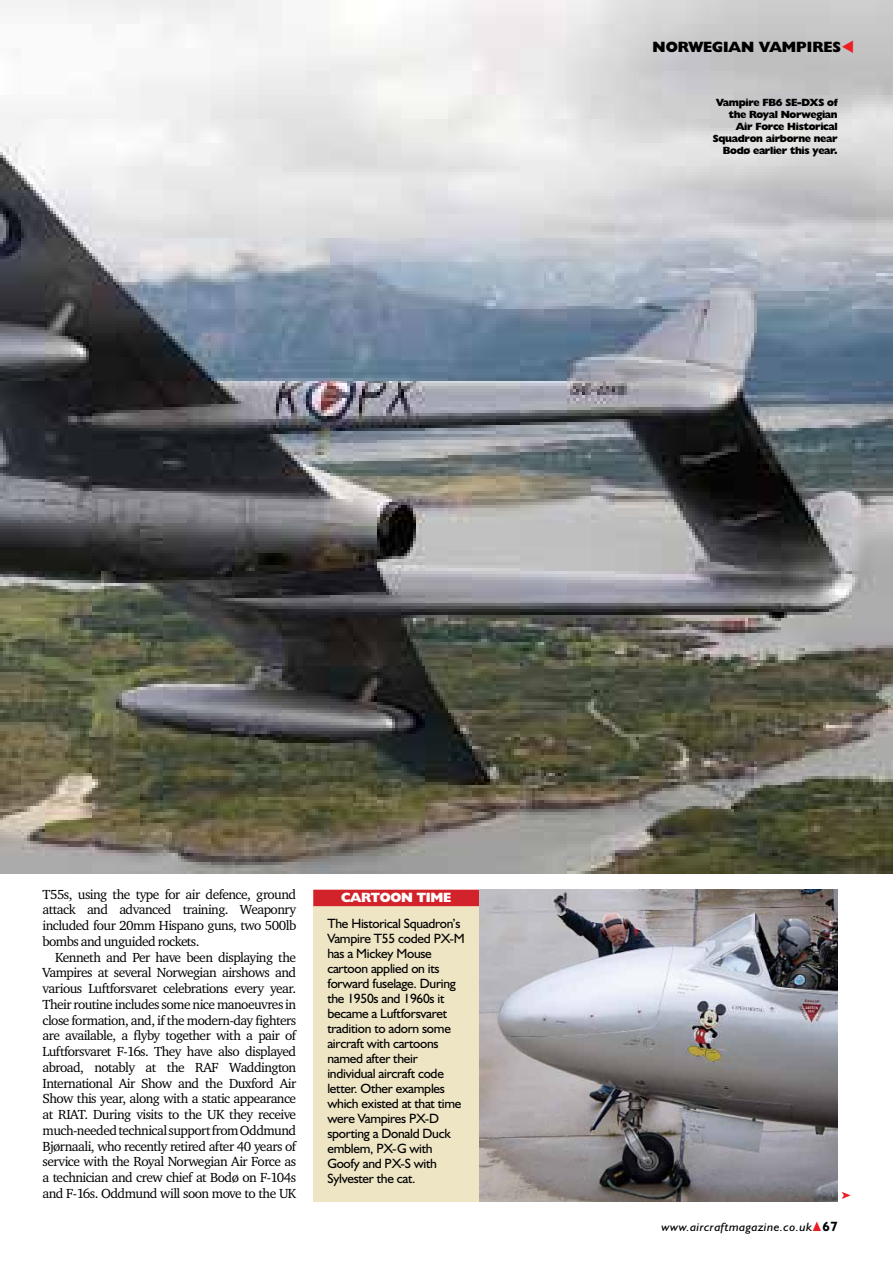
<style>
.page{position:relative;width:893px;height:1263px;background:#fff}
.page>*{position:absolute;margin:0;border:0;box-sizing:border-box;transform-origin:0 0}
.t1{font:800 15px "Humanist 521 BT";color:#000}
.t2{font:13.5px/15.8px "Charter ITC";letter-spacing:-.04em;color:#000;text-align:justify}
.t3{font:13.5px/15px "Humanist 521 BT";letter-spacing:-.02em;color:#000}
.t4{font:800 13.5px "Humanist 521 BT";letter-spacing:-.02em;color:#fff}
.t5{font:italic 12px "Humanist 521 BT";letter-spacing:.025em;color:#000;scale:1.1 1}
.t6{font:800 10.5px/12px "Humanist 521 BT";letter-spacing:-.03em;color:#000;text-align:right}
.s1{color:#ed1d24}
.s2{font-weight:700;font-style:normal;font-size:13.5px}
</style>
<div class="page">
<img style="left:0;top:1px;width:893px;height:872px">
<div style="left:313px;top:906px;width:416px;height:295px;background:#eee5c5"></div>
<div style="left:313px;top:890px;width:166px;height:16px;background:#d2232a"></div>
<img style="left:479px;top:890px;width:359px;height:311px">
<svg style="left:842px;top:40px;width:11px;height:12px"></svg>
<p class="t1" style="left:653px;top:37px;width:13px">NOR</p>
<p class="t1" style="left:689px;top:37px;width:26px">WEGIAN</p>
<p class="t1" style="left:759px;top:37px;width:57px">VAM PIRES</p>
<p class="t6" style="left:713px;top:96px;width:126px">Vampire FB6 SE-DXS of the Royal Norwegian<br>Air Force Historical<br>Squadron airborne near<br>Bodø earlier this year.</p>
<p class="t2" style="left:43px;top:886px;width:255px">T55s, using the type for air defence, ground attack and advanced training. Weaponry included four 20mm Hispano guns, two 500lb bombs and unguided rockets.</p>
<p class="t2" style="left:43px;top:949px;width:255px;text-indent:13px">Kenneth and Per have been displaying the Vampires at several Norwegian airshows and various Luftforsvaret celebrations every year.<br>Their routine includes some nice manoeuvres in close formation, and, if the modern-day fighters are available, a flyby together with a pair of Luftforsvaret F-16s. They have also displayed abroad, notably at the RAF Waddington International Air Show and the Duxford Air Show this year, along with a static appearance at RIAT. During visits to the UK they receive much-needed technical support from Oddmund Bjørnaali, who recently retired after 40 years of service with the Royal Norwegian Air Force as a technician and crew chief at Bodø on F-104s and F-16s. Oddmund will soon move to the UK</p>
<p class="t4" style="left:341px;top:889px;width:112px">Cartoon time</p>
<p class="t3" style="left:327px;top:916px;width:139px">The Historical Squadron’s<br>Vampire T55 coded PX-M has a Mickey Mouse cartoon applied on its forward fuselage. During the 1950s and 1960s it became a Luftforsvaret tradition to adorn some aircraft with cartoons named after their individual aircraft code letter. Other examples which existed at that time were Vampires PX-D sporting a Donald Duck emblem, PX-G with<br>Goofy and PX-S with<br>Sylvester the cat.</p>
<p class="t5" style="left:662px;top:1219px;width:162px">www.aircraftmagazine.co.uk<span class="s1">▲</span><span class="s2">67</span></p>
</div>
